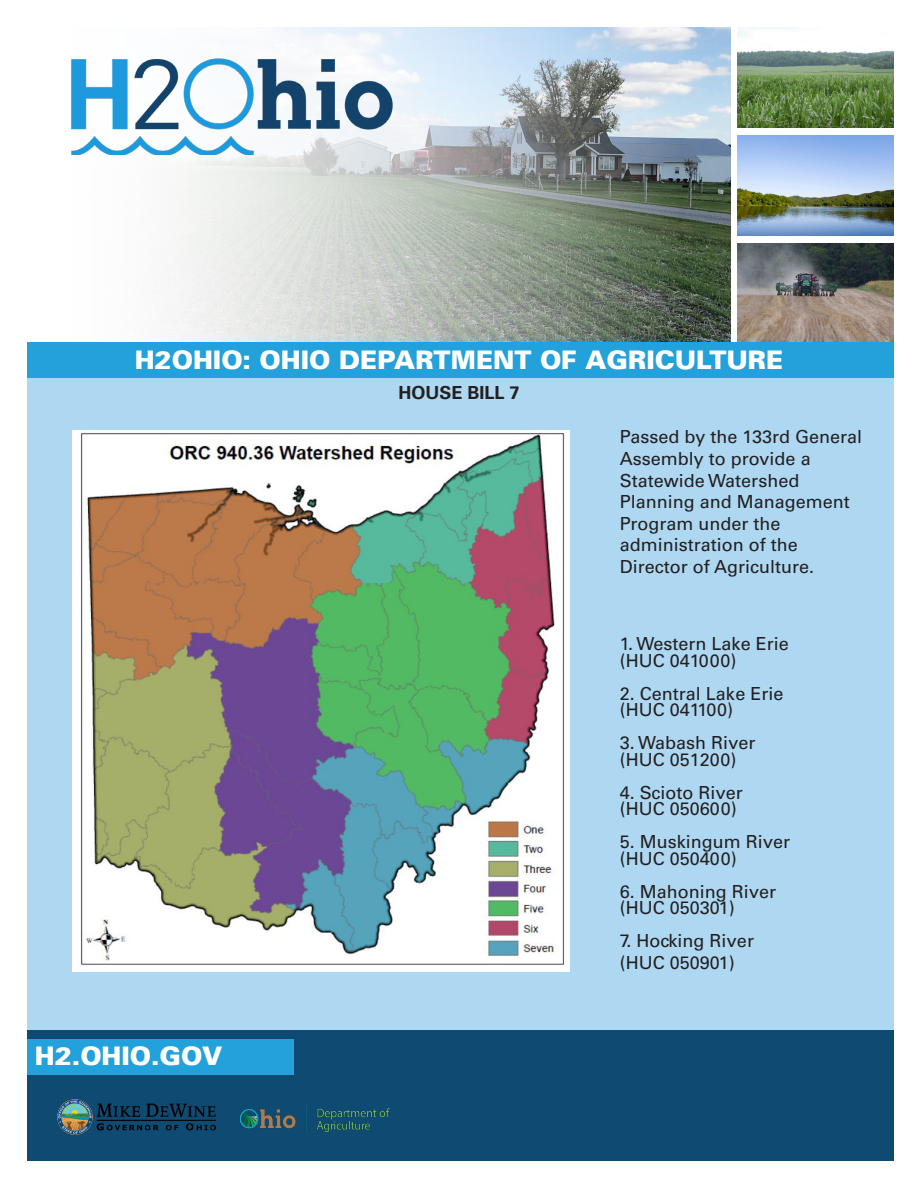
<style>
.page{position:relative;width:918px;height:1188px;background:#fff}
.page>*{position:absolute;margin:0;border:0;box-sizing:border-box;transform-origin:0 0}
.t1{font:900 25.5px "Univers";color:#fff}
.t2{font:18px/21.6px "Univers LT Std";color:#231f20}
.t3{font:700 18px "Univers LT Std";color:#231f20}
</style>
<div class="page">
<img style="left:32px;top:27px;width:699px;height:316px">
<img style="left:737px;top:27px;width:157px;height:100px">
<img style="left:737px;top:135px;width:157px;height:100px">
<img style="left:737px;top:243px;width:157px;height:100px">
<img style="left:32px;top:27px;width:429px;height:128px">
<div style="left:27px;top:343px;width:867px;height:35px;background:#23a1da"></div>
<div style="left:27px;top:378px;width:867px;height:652px;background:#aed7f1"></div>
<div style="left:27px;top:1030px;width:867px;height:131px;background:#0f4a72"></div>
<div style="left:27px;top:1039px;width:267px;height:36px;background:#23a1da"></div>
<img style="left:57px;top:1099px;width:159px;height:36px">
<img style="left:239px;top:1105px;width:151px;height:28px">
<img style="left:72px;top:430px;width:498px;height:542px">
<p class="t1" style="left:135px;top:343px;width:650px">H2OHIO: OHIO DEPARTMENT OF AGRICULTURE</p>
<p class="t1" style="left:35px;top:1039px;width:189px">H2.OHIO.GOV</p>
<p class="t3" style="left:398px;top:382px;width:123px">HOUSE BILL 7</p>
<p class="t2" style="left:620px;top:426px;width:244px">Passed by the 133rd General<br>Assembly to provide a<br>Statewide Watershed<br>Planning and Management<br>Program under the administration of the<br>Director of Agriculture.</p>
<p class="t2" style="left:620px;top:636px;width:170px;line-height:16.5px">1. Western Lake Erie (HUC 041000)</p>
<p class="t2" style="left:620px;top:685px;width:165px;line-height:16.5px">2. Central Lake Erie (HUC 041100)</p>
<p class="t2" style="left:620px;top:735px;width:137px;line-height:16.5px">3. Wabash River (HUC 051200)</p>
<p class="t2" style="left:620px;top:784px;width:125px;line-height:16.5px">4. Scioto River (HUC 050600)</p>
<p class="t2" style="left:620px;top:834px;width:172px;line-height:16.5px">5. Muskingum River (HUC 050400)</p>
<p class="t2" style="left:620px;top:883px;width:158px;line-height:16.5px">6. Mahoning River (HUC 050301)</p>
<p class="t2" style="left:620px;top:930px;width:136px">7. Hocking River (HUC 050901)</p>
</div>
